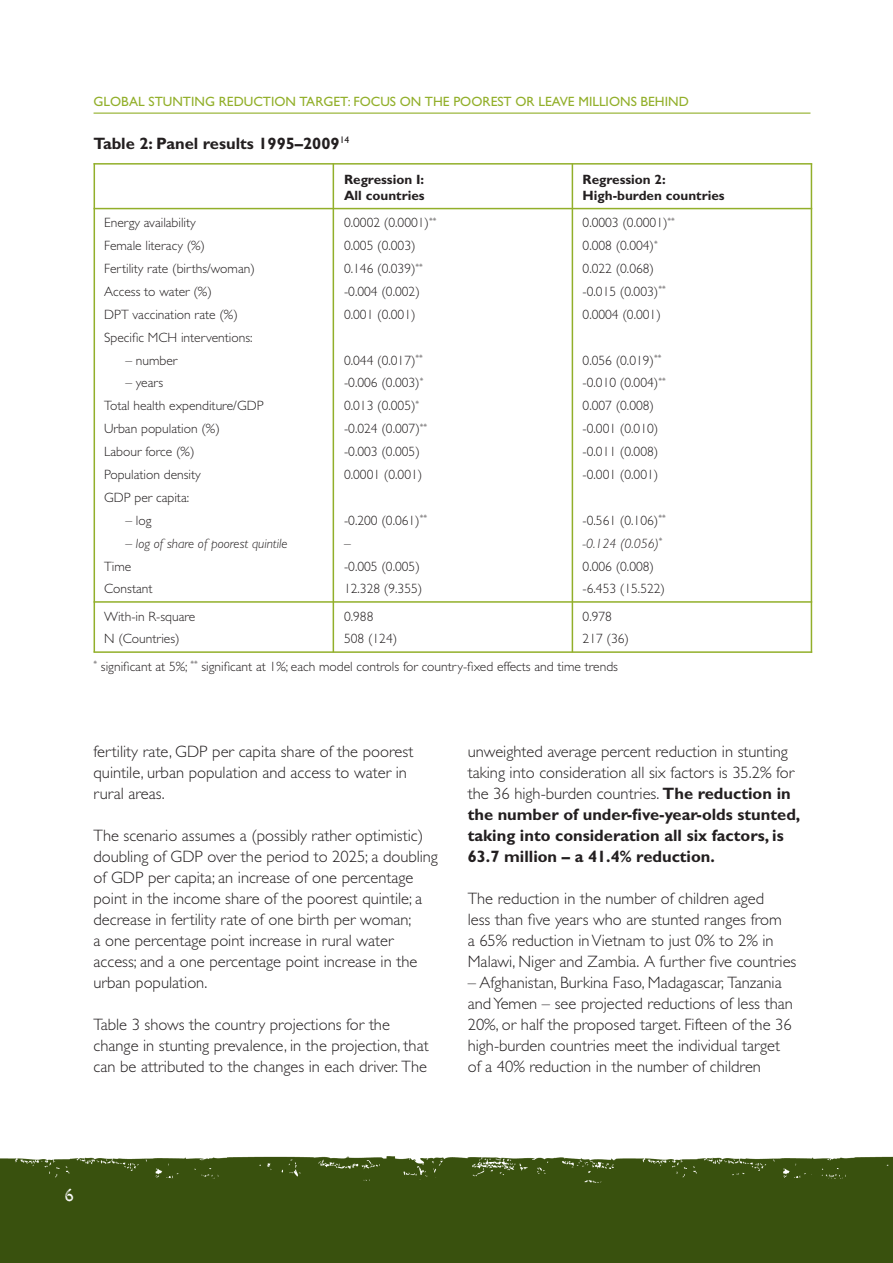
<style>
.page{position:relative;width:893px;height:1263px;background:#fff}
.page>*{position:absolute;margin:0;border:0;box-sizing:border-box;transform-origin:0 0}
.t1{font:18px "Gill Sans Woodblock";color:#fff}
.Body_text{font:300 16.5px/21px "Gill Sans";color:#231f20}
.Body_text-2{font:700 16.5px/21px "Gill Sans";color:#231f20}
.C_head__figure_head{font:700 16.5px "Gill Sans";color:#231f20}
.Body_text-3{font:300 13.5px "Gill Sans";color:#231f20}
.Running_head{font:13.5px "Gill Sans";color:#92af2a}
.Body_text-4{font:700 13.5px "Gill Sans";color:#231f20}
.Body_text-5{font:italic 300 13.5px "Gill Sans";color:#231f20}
.s1{font-style:normal}
.s2{font-weight:300}
</style>
<div class="page">
<div style="left:0;top:1156px;width:893px;height:107px;background:#39510e"></div>
<hr style="left:94px;top:113px;width:716px;height:1px;background:#92af2a">
<hr style="left:94px;top:163px;width:718px;height:2px;background:#92af2a">
<hr style="left:94px;top:163px;width:1px;height:489px;background:#92af2a">
<hr style="left:811px;top:164px;width:1px;height:489px;background:#92af2a">
<hr style="left:333px;top:163px;width:1px;height:489px;background:#92af2a">
<hr style="left:572px;top:163px;width:1px;height:489px;background:#92af2a">
<hr style="left:94px;top:208px;width:718px;height:1px;background:#92af2a">
<hr style="left:94px;top:601px;width:718px;height:2px;background:#92af2a">
<hr style="left:94px;top:651px;width:718px;height:2px;background:#92af2a">
<p class="Running_head" style="left:94px;top:94px;width:597px">GLOBAL STUNTING REDUCTION TARGET: FOCUS ON THE POOREST OR LEAVE MILLIONS BEHIND</p>
<p class="C_head__figure_head" style="left:94px;top:133px;width:257px">Table 2: Panel results 1995–2009<sup>14</sup></p>
<p class="Body_text-4" style="left:344px;top:171px;width:82px">Regression I:</p>
<p class="Body_text-4" style="left:583px;top:171px;width:85px">Regression 2:</p>
<p class="Body_text-4" style="left:344px;top:188px;width:82px">All countries</p>
<p class="Body_text-4" style="left:583px;top:188px;width:144px">High-burden countries</p>
<p class="Body_text-3" style="left:104px;top:215px;width:93px">Energy availability</p>
<p class="Body_text-3" style="left:344px;top:215px;width:94px">0.0002 (0.0001)<sup>**</sup></p>
<p class="Body_text-3" style="left:583px;top:215px;width:94px">0.0003 (0.0001)<sup>**</sup></p>
<p class="Body_text-3" style="left:104px;top:238px;width:102px">Female literacy (%)</p>
<p class="Body_text-3" style="left:344px;top:238px;width:73px">0.005 (0.003)</p>
<p class="Body_text-3" style="left:583px;top:238px;width:77px">0.008 (0.004)<sup>*</sup></p>
<p class="Body_text-3" style="left:104px;top:261px;width:152px">Fertility rate (births/woman)</p>
<p class="Body_text-3" style="left:344px;top:261px;width:80px">0.146 (0.039)<sup>**</sup></p>
<p class="Body_text-3" style="left:583px;top:261px;width:73px">0.022 (0.068)</p>
<p class="Body_text-3" style="left:104px;top:284px;width:109px">Access to water (%)</p>
<p class="Body_text-3" style="left:344px;top:284px;width:77px">-0.004 (0.002)</p>
<p class="Body_text-3" style="left:583px;top:284px;width:85px">-0.015 (0.003)<sup>**</sup></p>
<p class="Body_text-3" style="left:104px;top:307px;width:135px">DPT vaccination rate (%)</p>
<p class="Body_text-3" style="left:344px;top:307px;width:73px">0.001 (0.001)</p>
<p class="Body_text-3" style="left:583px;top:307px;width:80px">0.0004 (0.001)</p>
<p class="Body_text-3" style="left:104px;top:330px;width:150px">Specific MCH interventions:</p>
<p class="Body_text-3" style="left:125px;top:352px;width:53px">– number</p>
<p class="Body_text-3" style="left:344px;top:352px;width:80px">0.044 (0.017)<sup>**</sup></p>
<p class="Body_text-3" style="left:583px;top:352px;width:80px">0.056 (0.019)<sup>**</sup></p>
<p class="Body_text-3" style="left:125px;top:375px;width:39px">– years</p>
<p class="Body_text-3" style="left:344px;top:375px;width:81px">-0.006 (0.003)<sup>*</sup></p>
<p class="Body_text-3" style="left:583px;top:375px;width:85px">-0.010 (0.004)<sup>**</sup></p>
<p class="Body_text-3" style="left:104px;top:398px;width:161px">Total health expenditure/GDP</p>
<p class="Body_text-3" style="left:344px;top:398px;width:77px">0.013 (0.005)<sup>*</sup></p>
<p class="Body_text-3" style="left:583px;top:398px;width:73px">0.007 (0.008)</p>
<p class="Body_text-3" style="left:104px;top:421px;width:117px">Urban population (%)</p>
<p class="Body_text-3" style="left:344px;top:421px;width:85px">-0.024 (0.007)<sup>**</sup></p>
<p class="Body_text-3" style="left:583px;top:421px;width:77px">-0.001 (0.010)</p>
<p class="Body_text-3" style="left:104px;top:444px;width:92px">Labour force (%)</p>
<p class="Body_text-3" style="left:344px;top:444px;width:77px">-0.003 (0.005)</p>
<p class="Body_text-3" style="left:583px;top:444px;width:77px">-0.011 (0.008)</p>
<p class="Body_text-3" style="left:104px;top:467px;width:98px">Population density</p>
<p class="Body_text-3" style="left:344px;top:467px;width:80px">0.0001 (0.001)</p>
<p class="Body_text-3" style="left:583px;top:467px;width:77px">-0.001 (0.001)</p>
<p class="Body_text-3" style="left:104px;top:490px;width:86px">GDP per capita:</p>
<p class="Body_text-3" style="left:125px;top:513px;width:28px">– log</p>
<p class="Body_text-3" style="left:344px;top:513px;width:85px">-0.200 (0.061)<sup>**</sup></p>
<p class="Body_text-3" style="left:583px;top:513px;width:85px">-0.561 (0.106)<sup>**</sup></p>
<p class="Body_text-5" style="left:125px;top:536px;width:164px"><span class="s1">–</span> log of share of poorest quintile</p>
<p class="Body_text-5" style="left:344px;top:536px;width:8px">–</p>
<p class="Body_text-5" style="left:583px;top:536px;width:82px">-0.124 (0.056)<sup>*</sup></p>
<p class="Body_text-3" style="left:104px;top:558px;width:29px">Time</p>
<p class="Body_text-3" style="left:344px;top:558px;width:77px">-0.005 (0.005)</p>
<p class="Body_text-3" style="left:583px;top:558px;width:73px">0.006 (0.008)</p>
<p class="Body_text-3" style="left:104px;top:581px;width:50px">Constant</p>
<p class="Body_text-3" style="left:344px;top:581px;width:80px">12.328 (9.355)</p>
<p class="Body_text-3" style="left:583px;top:581px;width:84px">-6.453 (15.522)</p>
<p class="Body_text-3" style="left:104px;top:608px;width:93px">With-in R-square</p>
<p class="Body_text-3" style="left:344px;top:608px;width:31px">0.988</p>
<p class="Body_text-3" style="left:583px;top:608px;width:31px">0.978</p>
<p class="Body_text-3" style="left:104px;top:631px;width:77px">N (Countries)</p>
<p class="Body_text-3" style="left:344px;top:631px;width:55px">508 (124)</p>
<p class="Body_text-3" style="left:583px;top:631px;width:48px">217 (36)</p>
<p class="Body_text-3" style="left:94px;top:658px;width:526px"><sup>*</sup> significant at 5%; <sup>**</sup> significant at 1%; each model controls for country-fixed effects and time trends</p>
<p class="Body_text" style="left:94px;top:741px;width:321px">fertility rate, GDP per capita share of the poorest quintile, urban population and access to water in rural areas.</p>
<p class="Body_text" style="left:94px;top:825px;width:346px">The scenario assumes a (possibly rather optimistic) doubling of GDP over the period to 2025; a doubling of GDP per capita; an increase of one percentage point in the income share of the poorest quintile; a decrease in fertility rate of one birth per woman;<br>a one percentage point increase in rural water access; and a one percentage point increase in the urban population.</p>
<p class="Body_text" style="left:94px;top:1014px;width:337px">Table 3 shows the country projections for the change in stunting prevalence, in the projection, that can be attributed to the changes in each driver. The</p>
<p class="Body_text-2" style="left:468px;top:741px;width:334px"><span class="s2">unweighted average percent reduction in stunting taking into consideration all six factors is 35.2% for the 36 high-burden countries.</span> The reduction in the number of under-five-year-olds stunted, taking into consideration all six factors, is 63.7 million – a 41.4% reduction.</p>
<p class="Body_text" style="left:468px;top:888px;width:330px">The reduction in the number of children aged<br>less than five years who are stunted ranges from<br>a 65% reduction in Vietnam to just 0% to 2% in Malawi, Niger and Zambia. A further five countries</p>
<p class="Body_text" style="left:468px;top:972px;width:327px">– Afghanistan, Burkina Faso, Madagascar, Tanzania and Yemen – see projected reductions of less than 20%, or half the proposed target. Fifteen of the 36 high-burden countries meet the individual target of a 40% reduction in the number of children</p>
<p class="t1" style="left:65px;top:1184px;width:10px">6</p>
</div>
